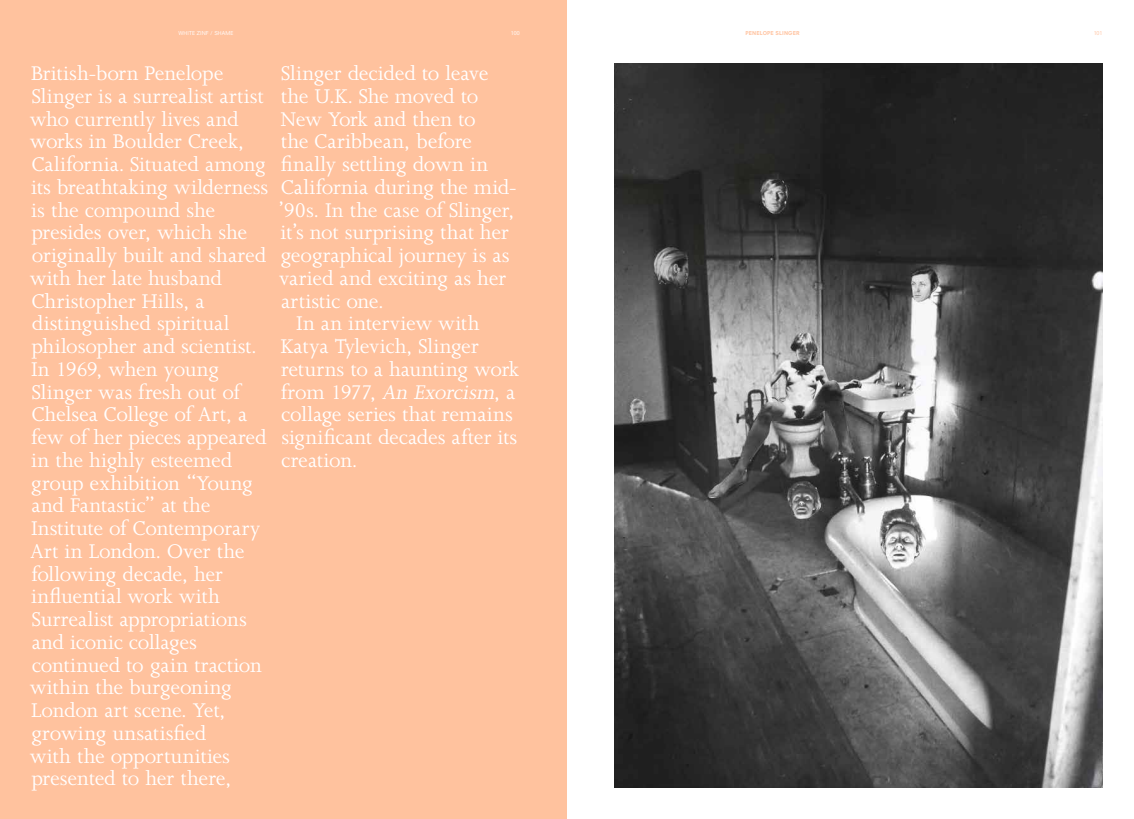
<style>
.page{position:relative;width:1134px;height:819px;background:#fff}
.page>*{position:absolute;margin:0;border:0;box-sizing:border-box;transform-origin:0 0}
.t1{font:22.75px/22.8px "Joanna";letter-spacing:-.005em;color:#fff}
.t2{font:5.25px "Neuzeit SLT";letter-spacing:.025em;color:#fff}
.t3{font:800 5.25px "Neuzeit SLT Std";letter-spacing:.025em;color:#ffc29e}
.t4{font:5.25px "Neuzeit SLT";color:#ffc29e}
.s1{font-style:italic}
</style>
<div class="page">
<img style="left:614px;top:63px;width:488px;height:724px">
<div style="left:0;top:0;width:567px;height:819px;background:#ffc29e"></div>
<p class="t2" style="left:178px;top:30px;width:57px">WHITE ZINF / SHAME</p>
<p class="t2" style="left:511px;top:30px;width:10px">100</p>
<p class="t1" style="left:30px;top:62px;width:240px">British-born Penelope<br>Slinger is a surrealist artist who currently lives and works in Boulder Creek,<br>California. Situated among its breathtaking wilderness is the compound she presides over, which she originally built and shared with her late husband<br>Christopher Hills, a distinguished spiritual philosopher and scientist.<br>In 1969, when young<br>Slinger was fresh out of<br>Chelsea College of Art, a few of her pieces appeared in the highly esteemed group exhibition “Young and Fantastic” at the<br>Institute of Contemporary<br>Art in London. Over the following decade, her influential work with<br>Surrealist appropriations and iconic collages continued to gain traction within the burgeoning<br>London art scene. Yet, growing unsatisfied<br>with the opportunities presented to her there,</p>
<p class="t1" style="left:281px;top:62px;width:209px">Slinger decided to leave</p>
<p class="t1" style="left:281px;top:85px;width:199px">the U.K. She moved to</p>
<p class="t1" style="left:281px;top:108px;width:197px">New York and then to</p>
<p class="t1" style="left:281px;top:130px;width:193px">the Caribbean, before</p>
<p class="t1" style="left:281px;top:153px;width:209px">finally settling down in</p>
<p class="t1" style="left:281px;top:176px;width:237px">California during the mid-</p>
<p class="t1" style="left:278px;top:199px;width:238px">’90s. In the case of Slinger,</p>
<p class="t1" style="left:281px;top:221px;width:230px">it’s not surprising that her</p>
<p class="t1" style="left:280px;top:244px;width:231px">geographical journey is as</p>
<p class="t1" style="left:279px;top:267px;width:229px">varied and exciting as her</p>
<p class="t1" style="left:281px;top:290px;width:104px">artistic one.</p>
<p class="t1" style="left:296px;top:312px;width:185px">In an interview with</p>
<p class="t1" style="left:280px;top:335px;width:200px">Katya Tylevich, Slinger</p>
<p class="t1" style="left:281px;top:358px;width:240px">returns to a haunting work</p>
<p class="t1" style="left:281px;top:381px;width:236px">fr o m 1977, <span class="s1">An Exorcism</span>, a</p>
<p class="t1" style="left:281px;top:403px;width:233px">collage series that remains</p>
<p class="t1" style="left:281px;top:426px;width:238px">significant decades after its</p>
<p class="t1" style="left:281px;top:449px;width:78px">creation.</p>
<p class="t3" style="left:745px;top:30px;width:56px">PENELOPE SLINGER</p>
<p class="t4" style="left:1094px;top:30px;width:10px">101</p>
</div>
